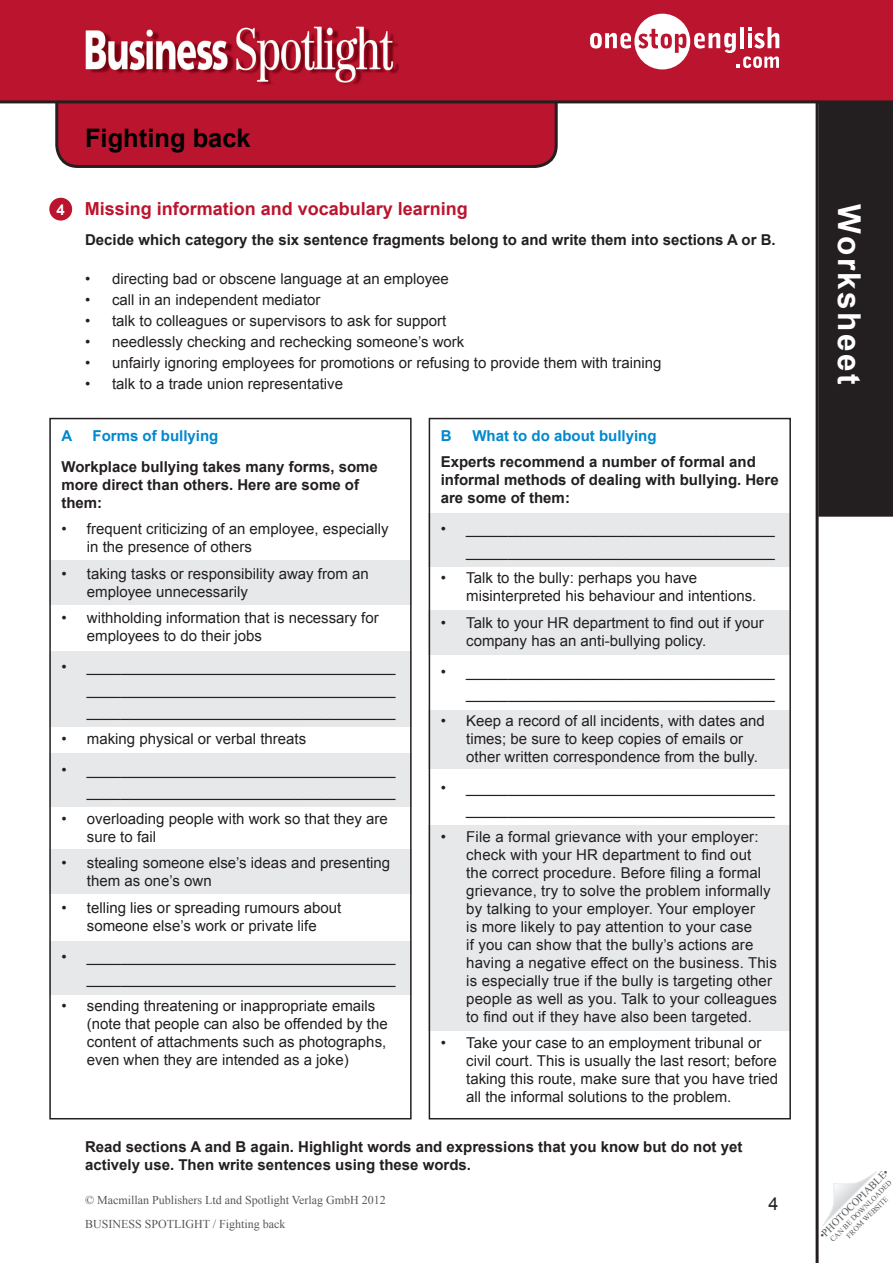
<style>
.page{position:relative;width:893px;height:1263px;background:#fff}
.page>*{position:absolute;margin:0;border:0;box-sizing:border-box;transform-origin:0 0}
.t1{font:700 31.5px "Arial";letter-spacing:.08em;color:#fff}
.t2{font:700 25.5px "Arial";color:#000}
.t3{font:700 18px "Arial";color:#bb142e}
.t4{font:18px "Arial";color:#231f20}
.worksheet_regular{font:15px/18px "Arial";color:#231f20}
.worksheet_regular-2{font:700 15px/18px "Arial";color:#231f20}
.worksheet_regular-3{font:700 15px "Arial";color:#0088ce}
.t5{font:12px "Times New Roman";color:#57585a}
.t6{font:10.5px "Times New Roman";color:#57585a}
.t7{font:7.5px "Times New Roman";color:#57585a}
.s1{font-size:15px;color:#fff}
</style>
<div class="page">
<div style="left:49px;top:560px;width:363px;height:45px;background:#e7e8e9"></div>
<div style="left:429px;top:610px;width:362px;height:45px;background:#e7e8e9"></div>
<div style="left:49px;top:849px;width:363px;height:45px;background:#e7e8e9"></div>
<div style="left:49px;top:941px;width:363px;height:53px;background:#e7e8e9"></div>
<div style="left:49px;top:753px;width:363px;height:53px;background:#e7e8e9"></div>
<div style="left:429px;top:513px;width:362px;height:54px;background:#e7e8e9"></div>
<div style="left:429px;top:710px;width:362px;height:59px;background:#e7e8e9"></div>
<div style="left:429px;top:825px;width:362px;height:205px;background:#e7e8e9"></div>
<div style="left:49px;top:652px;width:363px;height:75px;background:#e7e8e9"></div>
<div style="left:57px;top:2px;width:499px;height:164px;background:#bb142e;border-radius:21px"></div>
<div style="left:55px;top:0;width:503px;height:168px;border:3px solid #231f20;border-radius:21px"></div>
<hr style="left:816px;top:101px;width:3px;height:1162px;background:#231f20">
<svg style="left:822px;top:1171px;width:55px;height:55px"></svg>
<div style="left:818px;top:103px;width:75px;height:414px;background:#231f20"></div>
<div style="left:0;top:0;width:893px;height:102px;background:#bb142e"></div>
<img style="left:85px;top:26px;width:314px;height:59px">
<svg style="left:590px;top:14px;width:189px;height:55px"></svg>
<hr style="left:0;top:100px;width:893px;height:3px;background:#231f20">
<div style="left:49px;top:198px;width:23px;height:23px;background:#bb142e;border-radius:50%"></div>
<div style="left:49px;top:418px;width:363px;height:701px;border:2px solid #231f20"></div>
<div style="left:429px;top:418px;width:362px;height:701px;border:2px solid #231f20"></div>
<p class="t2" style="left:85px;top:121px;width:167px">Fighting back</p>
<p class="t3" style="left:56px;top:197px;width:413px"><span class="s1">4</span> Missing information and vocabulary learning</p>
<p class="worksheet_regular-2" style="left:85px;top:231px;width:692px">Decide which category the six sentence fragments belong to and write them into sections A or B.</p>
<p class="worksheet_regular" style="left:85px;top:270px;width:365px">• directing bad or obscene language at an employee</p>
<p class="worksheet_regular" style="left:85px;top:291px;width:237px">• call in an independent mediator</p>
<p class="worksheet_regular" style="left:85px;top:312px;width:363px">• talk to colleagues or supervisors to ask for support</p>
<p class="worksheet_regular" style="left:85px;top:333px;width:381px">• needlessly checking and rechecking someone’s work</p>
<p class="worksheet_regular" style="left:85px;top:354px;width:578px">• unfairly ignoring employees for promotions or refusing to provide them with training</p>
<p class="worksheet_regular" style="left:85px;top:375px;width:259px">• talk to a trade union representative</p>
<p class="worksheet_regular-3" style="left:61px;top:426px;width:12px">A</p>
<p class="worksheet_regular-3" style="left:93px;top:426px;width:127px">Forms of bullying</p>
<p class="worksheet_regular-2" style="left:61px;top:458px;width:318px">Workplace bullying takes many forms, some more direct than others. Here are some of them:</p>
<p class="worksheet_regular" style="left:87px;top:520px;width:303px;text-indent:-26px">• frequent criticizing of an employee, especially in the presence of others</p>
<p class="worksheet_regular" style="left:87px;top:564px;width:283px;text-indent:-26px">• taking tasks or responsibility away from an employee unnecessarily</p>
<p class="worksheet_regular" style="left:87px;top:609px;width:293px;text-indent:-26px">• withholding information that is necessary for employees to do their jobs</p>
<p class="worksheet_regular" style="left:87px;top:656px;width:310px;line-height:22.5px;text-align:justify;text-indent:-26px">• _____________________________________ _____________________________________ _____________________________________</p>
<p class="worksheet_regular" style="left:61px;top:729px;width:246px">• making physical or verbal threats</p>
<p class="worksheet_regular" style="left:61px;top:758px;width:336px;line-height:22.5px;text-align:right">• _____________________________________ _____________________________________</p>
<p class="worksheet_regular" style="left:87px;top:809px;width:302px;text-indent:-26px">• overloading people with work so that they are sure to fail</p>
<p class="worksheet_regular" style="left:87px;top:854px;width:305px;text-indent:-26px">• stealing someone else’s ideas and presenting them as one’s own</p>
<p class="worksheet_regular" style="left:61px;top:898px;width:281px;text-align:center">• telling lies or spreading rumours about someone else’s work or private life</p>
<p class="worksheet_regular" style="left:61px;top:945px;width:336px;line-height:22.5px;text-align:right">• _____________________________________ _____________________________________</p>
<p class="worksheet_regular" style="left:87px;top:996px;width:302px;text-indent:-26px">• sending threatening or inappropriate emails (note that people can also be offended by the content of attachments such as photographs, even when they are intended as a joke)</p>
<p class="worksheet_regular-3" style="left:441px;top:426px;width:12px">B</p>
<p class="worksheet_regular-3" style="left:472px;top:426px;width:186px">What to do about bullying</p>
<p class="worksheet_regular-2" style="left:441px;top:454px;width:339px">Experts recommend a number of formal and informal methods of dealing with bullying. Here are some of them:</p>
<p class="worksheet_regular" style="left:441px;top:518px;width:336px;line-height:22.5px;text-align:right">• _____________________________________ _____________________________________</p>
<p class="worksheet_regular" style="left:466px;top:569px;width:292px;text-indent:-26px">• Talk to the bully: perhaps you have misinterpreted his behaviour and intentions.</p>
<p class="worksheet_regular" style="left:466px;top:614px;width:299px;text-indent:-26px">• Talk to your HR department to find out if your company has an anti-bullying policy.</p>
<p class="worksheet_regular" style="left:441px;top:660px;width:336px;line-height:22.5px;text-align:right">• _____________________________________ _____________________________________</p>
<p class="worksheet_regular" style="left:466px;top:712px;width:300px;text-indent:-26px">• Keep a record of all incidents, with dates and times; be sure to keep copies of emails or other written correspondence from the bully.</p>
<p class="worksheet_regular" style="left:441px;top:776px;width:336px;line-height:22.5px;text-align:right">• _____________________________________ _____________________________________</p>
<p class="worksheet_regular" style="left:466px;top:828px;width:312px;text-indent:-26px">• File a formal grievance with your employer: check with your HR department to find out<br>the correct procedure. Before filing a formal grievance, try to solve the problem informally by talking to your employer. Your employer<br>is more likely to pay attention to your case<br>if you can show that the bully’s actions are having a negative effect on the business. This is especially true if the bully is targeting other people as well as you. Talk to your colleagues to find out if they have also been targeted.</p>
<p class="worksheet_regular" style="left:466px;top:1034px;width:313px;text-indent:-26px">• Take your case to an employment tribunal or civil court. This is usually the last resort; before taking this route, make sure that you have tried all the informal solutions to the problem.</p>
<p class="worksheet_regular-2" style="left:85px;top:1138px;width:659px">Read sections A and B again. Highlight words and expressions that you know but do not yet actively use. Then write sentences using these words.</p>
<p class="t5" style="left:85px;top:1192px;width:302px">© Macmillan Publishers Ltd and Spotlight Verlag GmbH 2012</p>
<p class="t5" style="left:85px;top:1215px;width:202px">BUSINESS SPOTLIGHT / Fighting back</p>
<p class="t4" style="left:769px;top:1192px;width:12px">4</p>
<p class="t1" style="left:870px;top:204px;width:182px;rotate:90deg">Worksheet</p>
<p class="t6" style="left:816px;top:1232px;width:95px;rotate:-45deg">•PHOTOCOPIABLE•</p>
<p class="t7" style="left:828px;top:1237px;width:85px;rotate:-45deg">CAN BE DOWNLOADED</p>
<p class="t7" style="left:844px;top:1233px;width:57px;rotate:-45deg">FROM WEBSITE</p>
</div>
